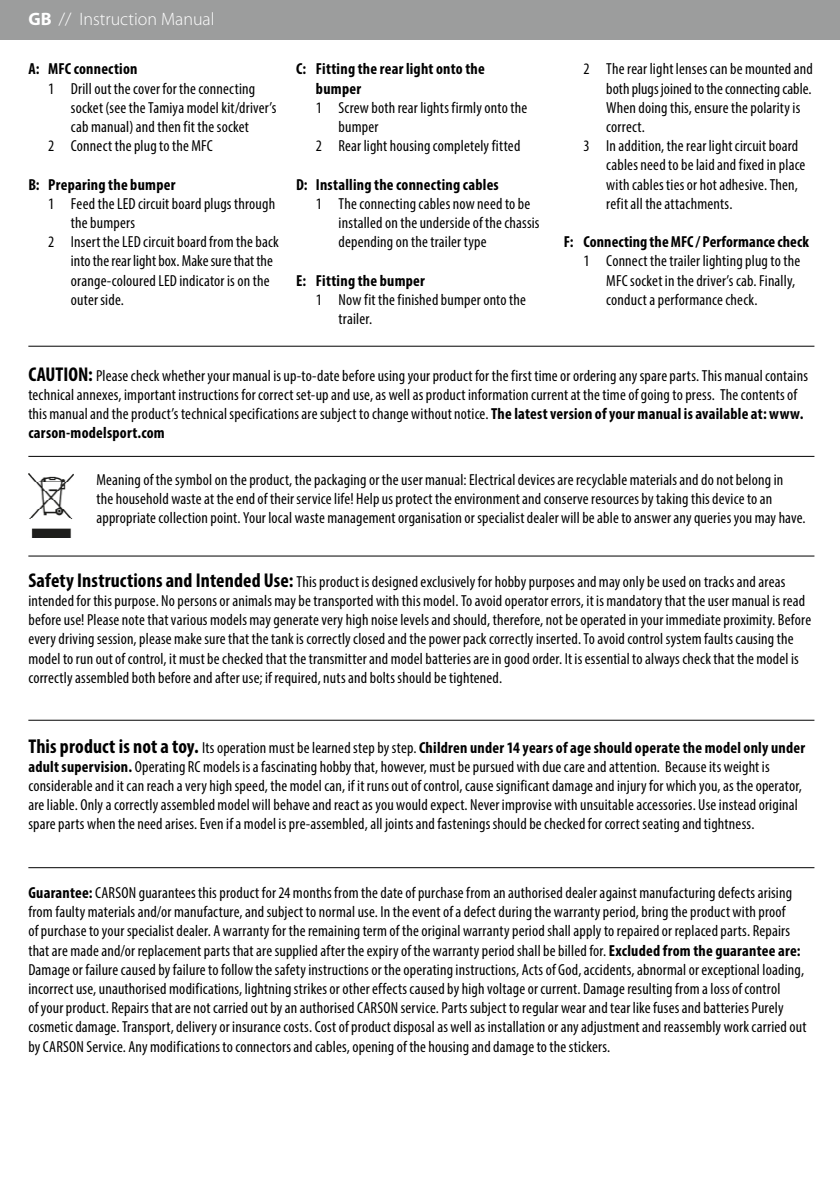
<style>
.page{position:relative;width:840px;height:1191px;background:#fff}
.page>*{position:absolute;margin:0;border:0;box-sizing:border-box;transform-origin:0 0}
.t1{font:300 18px "Myriad Pro";color:#fff}
.t2{font:condensed 16px/19.2px "Myriad Pro";letter-spacing:.01em;color:#000}
.t3{font:700 condensed 16px/19.2px "Myriad Pro";letter-spacing:.015em;color:#000}
.s1{font-weight:700}
.s2{font-weight:700;font-size:20px}
</style>
<div class="page">
<div style="left:0;top:0;width:839px;height:40px;background:#9c9d9d"></div>
<hr style="left:28px;top:456px;width:786px;height:1px;background:#000">
<hr style="left:28px;top:346px;width:786px;height:1px;background:#000">
<hr style="left:28px;top:556px;width:786px;height:1px;background:#000">
<hr style="left:28px;top:720px;width:786px;height:1px;background:#000">
<hr style="left:28px;top:867px;width:786px;height:1px;background:#000">
<img style="left:28px;top:474px;width:45px;height:63px">
<p class="t1" style="left:28px;top:8px;width:188px"><span class="s1">GB</span> // Instruction Manual</p>
<p class="t3" style="left:28px;top:59px;width:111px">A: MFC connection</p>
<p class="t2" style="left:48px;top:78px;width:208px">1 Drill out the cover for the connecting</p>
<p class="t2" style="left:71px;top:98px;width:207px">socket (see the Tamiya model kit/driver’s</p>
<p class="t2" style="left:71px;top:117px;width:179px">cab manual) and then fit the socket</p>
<p class="t2" style="left:48px;top:136px;width:166px">2 Connect the plug to the MFC</p>
<p class="t3" style="left:28px;top:174px;width:148px">B: Preparing the bumper</p>
<p class="t2" style="left:48px;top:194px;width:228px">1 Feed the LED circuit board plugs through</p>
<p class="t2" style="left:71px;top:213px;width:66px">the bumpers</p>
<p class="t2" style="left:48px;top:232px;width:232px">2 Insert the LED circuit board from the back</p>
<p class="t2" style="left:71px;top:251px;width:203px">into the rear light box. Make sure that the</p>
<p class="t2" style="left:71px;top:270px;width:200px">orange-coloured LED indicator is on the</p>
<p class="t2" style="left:71px;top:290px;width:54px">outer side.</p>
<p class="t3" style="left:316px;top:59px;width:170px;text-indent:-20px">C: Fitting the rear light onto the bumper</p>
<p class="t2" style="left:316px;top:98px;width:213px">1 Screw both rear lights firmly onto the</p>
<p class="t2" style="left:338px;top:117px;width:41px">bumper</p>
<p class="t2" style="left:316px;top:136px;width:206px">2 Rear light housing completely fitted</p>
<p class="t3" style="left:296px;top:174px;width:204px">D: Installing the connecting cables</p>
<p class="t2" style="left:338px;top:194px;width:202px;text-indent:-23px">1 The connecting cables now need to be installed on the underside of the chassis depending on the trailer type</p>
<p class="t3" style="left:296px;top:270px;width:130px">E: Fitting the bumper</p>
<p class="t2" style="left:338px;top:290px;width:189px;text-indent:-23px">1 Now fit the finished bumper onto the trailer.</p>
<p class="t2" style="left:583px;top:59px;width:231px">2 The rear light lenses can be mounted and</p>
<p class="t2" style="left:606px;top:78px;width:206px">both plugs joined to the connecting cable.</p>
<p class="t2" style="left:606px;top:98px;width:195px">When doing this, ensure the polarity is</p>
<p class="t2" style="left:606px;top:117px;width:40px">correct.</p>
<p class="t2" style="left:583px;top:136px;width:216px">3 In addition, the rear light circuit board</p>
<p class="t2" style="left:606px;top:155px;width:200px">cables need to be laid and fixed in place</p>
<p class="t2" style="left:606px;top:174px;width:193px">with cables ties or hot adhesive. Then,</p>
<p class="t2" style="left:606px;top:194px;width:128px">refit all the attachments.</p>
<p class="t3" style="left:563px;top:232px;width:247px">F: Connecting the MFC / Performance check</p>
<p class="t2" style="left:606px;top:251px;width:195px;text-indent:-23px">1 Connect the trailer lighting plug to the<br>MFC socket in the driver’s cab. Finally, conduct a performance check.</p>
<p class="t2" style="left:28px;top:365px;width:780px"><span class="s2">CAUTION:</span> Please check whether your manual is up-to-date before using your product for the first time or ordering any spare parts. This manual contains technical annexes, important instructions for correct set-up and use, as well as product information current at the time of going to press. The contents of this manual and the product’s technical specifications are subject to change without notice. <span class="s1">The latest version of your manual is available at: www. carson-modelsport.com</span></p>
<p class="t2" style="left:96px;top:470px;width:710px">Meaning of the symbol on the product, the packaging or the user manual: Electrical devices are recyclable materials and do not belong in<br>the household waste at the end of their service life! Help us protect the environment and conserve resources by taking this device to an appropriate collection point. Your local waste management organisation or specialist dealer will be able to answer any queries you may have.</p>
<p class="t2" style="left:28px;top:571px;width:783px"><span class="s2">Safety Instructions and Intended Use:</span> This product is designed exclusively for hobby purposes and may only be used on tracks and areas intended for this purpose. No persons or animals may be transported with this model. To avoid operator errors, it is mandatory that the user manual is read before use! Please note that various models may generate very high noise levels and should, therefore, not be operated in your immediate proximity. Before every driving session, please make sure that the tank is correctly closed and the power pack correctly inserted. To avoid control system faults causing the model to run out of control, it must be checked that the transmitter and model batteries are in good order. It is essential to always check that the model is correctly assembled both before and after use; if required, nuts and bolts should be tightened.</p>
<p class="t2" style="left:28px;top:737px;width:777px"><span class="s2">This product is not a toy.</span> Its operation must be learned step by step. <span class="s1">Children under 14 years of age should operate the model only under adult supervision.</span> Operating RC models is a fascinating hobby that, however, must be pursued with due care and attention. Because its weight is considerable and it can reach a very high speed, the model can, if it runs out of control, cause significant damage and injury for which you, as the operator, are liable. Only a correctly assembled model will behave and react as you would expect. Never improvise with unsuitable accessories. Use instead original spare parts when the need arises. Even if a model is pre-assembled, all joints and fastenings should be checked for correct seating and tightness.</p>
<p class="t2" style="left:28px;top:882px;width:779px"><span class="s1">Guarantee:</span> CARSON guarantees this product for 24 months from the date of purchase from an authorised dealer against manufacturing defects arising from faulty materials and/or manufacture, and subject to normal use. In the event of a defect during the warranty period, bring the product with proof<br>of purchase to your specialist dealer. A warranty for the remaining term of the original warranty period shall apply to repaired or replaced parts. Repairs that are made and/or replacement parts that are supplied after the expiry of the warranty period shall be billed for. <span class="s1">Excluded from the guarantee are:<br></span>Damage or failure caused by failure to follow the safety instructions or the operating instructions, Acts of God, accidents, abnormal or exceptional loading, incorrect use, unauthorised modifications, lightning strikes or other effects caused by high voltage or current. Damage resulting from a loss of control<br>of your product. Repairs that are not carried out by an authorised CARSON service. Parts subject to regular wear and tear like fuses and batteries Purely cosmetic damage. Transport, delivery or insurance costs. Cost of product disposal as well as installation or any adjustment and reassembly work carried out by CARSON Service. Any modifications to connectors and cables, opening of the housing and damage to the stickers.</p>
</div>
